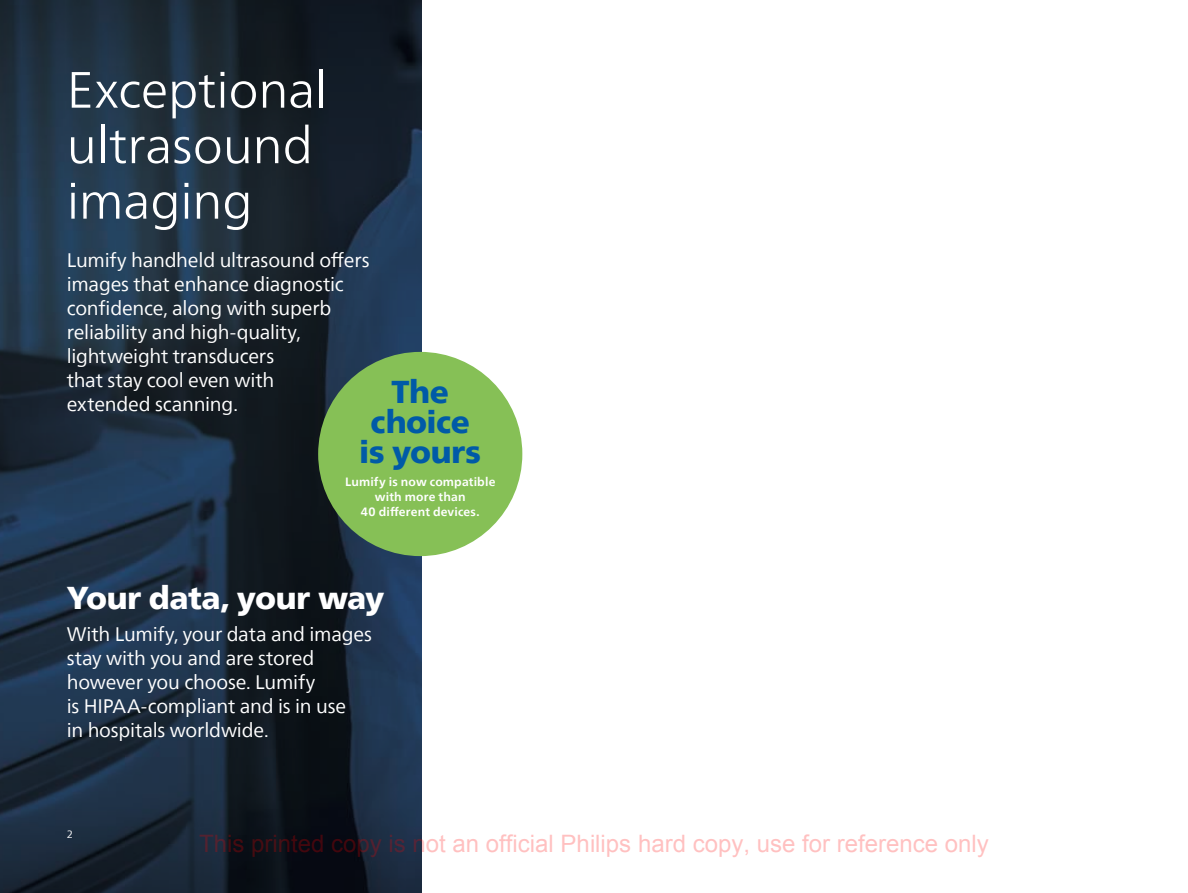
<style>
.page{position:relative;width:1188px;height:893px;background:#fff}
.page>*{position:absolute;margin:0;border:0;box-sizing:border-box;transform-origin:0 0}
.t1{font:300 51px/55.5px "Neue Frutiger World";letter-spacing:-.005em;color:#fff}
.t2{font:900 31.5px "Neue Frutiger World";letter-spacing:-.015em;color:#fff}
.t3{font:900 31.5px/30px "Neue Frutiger World";letter-spacing:-.01em;color:#005aa7;text-align:center}
.t4{font:24px "Arial";color:rgb(255 0 0/.25)}
.t5{font:19.5px/24px "Neue Frutiger World";letter-spacing:-.01em;color:#fff}
.t6{font:700 12px/15px "Neue Frutiger World";letter-spacing:.015em;color:#fff;text-align:center}
.t7{font:10.5px "Neue Frutiger World";color:#fff}
</style>
<div class="page">
<img style="left:0;top:0;width:422px;height:893px">
<div style="left:318px;top:352px;width:204px;height:204px;background:#86c056;border-radius:50%"></div>
<h1 class="t1" style="left:67px;top:66px;width:262px">Exceptional ultrasound imaging</h1>
<p class="t5" style="left:67px;top:248px;width:304px">Lumify handheld ultrasound offers images that enhance diagnostic confidence, along with superb reliability and high-quality, lightweight transducers<br>that stay cool even with<br>extended scanning.</p>
<h2 class="t3" style="left:359px;top:379px;width:123px">The choice is yours</h2>
<p class="t6" style="left:345px;top:475px;width:152px">Lumify is now compatible with more than<br>40 different devices.</p>
<h2 class="t2" style="left:67px;top:585px;width:319px">Your data, your way</h2>
<p class="t5" style="left:67px;top:622px;width:307px">With Lumify, your data and images stay with you and are stored however you choose. Lumify<br>is HIPAA-compliant and is in use<br>in hospitals worldwide.</p>
<p class="t7" style="left:67px;top:830px;width:8px">2</p>
<p class="t4" style="left:199px;top:835px;width:791px">This printed copy is not an official Philips hard copy, use for reference only</p>
</div>
